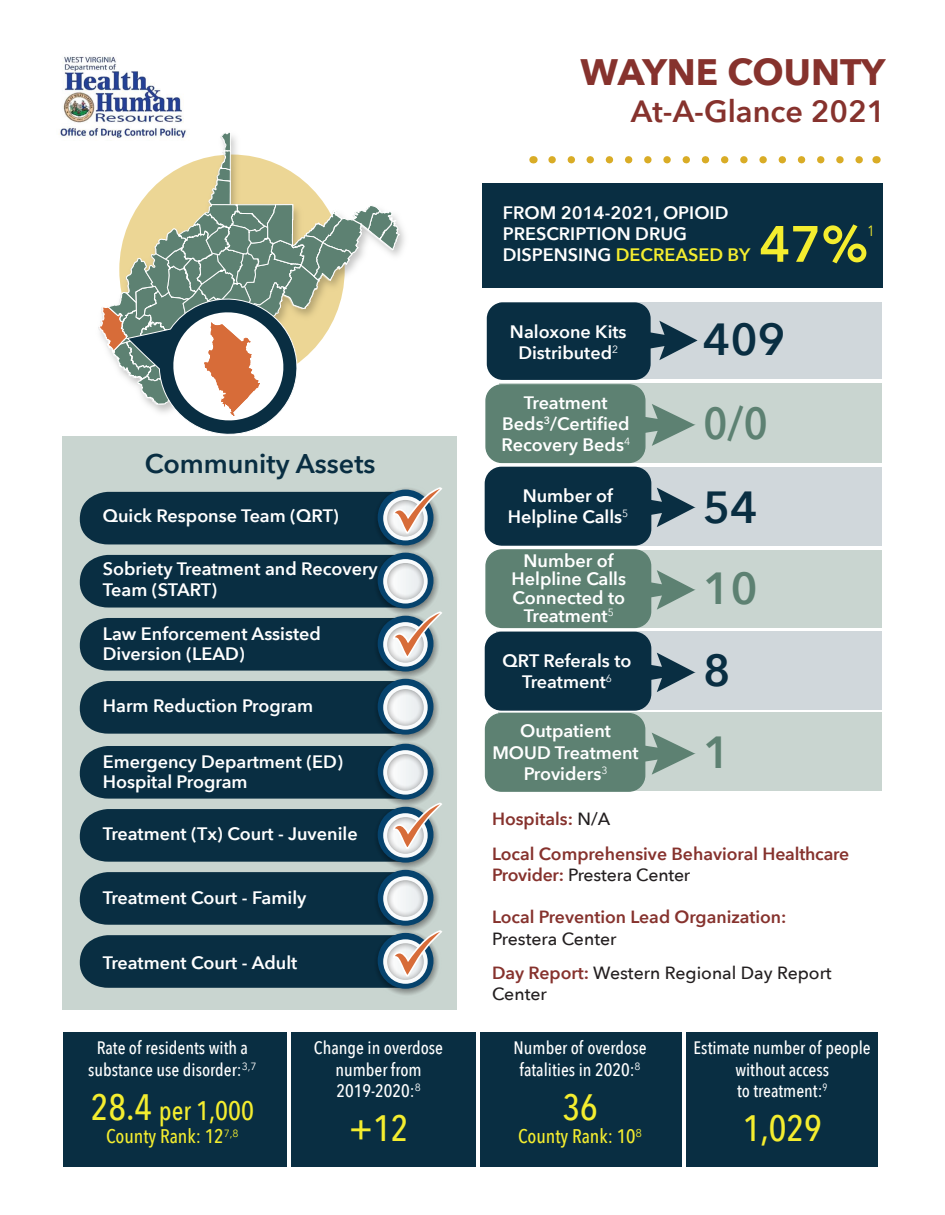
<style>
.page{position:relative;width:945px;height:1215px;background:#fff}
.page>*{position:absolute;margin:0;border:0;box-sizing:border-box;transform-origin:0 0}
.t1{font:600 50.55px "Avenir Next";color:#f4ed2f}
.t2{font:600 44.85px "Avenir Next";color:#092e42}
.t3{font:600 44.85px "Avenir Next";color:#5d8172;scale:.9 1}
.t4{font:600 44.85px "Avenir Next";color:#5d8172}
.t5{font:700 36.75px "Avenir Next";color:#86322d}
.t6{font:500 36.6px "Avenir Next Condensed";color:#f4ed2f}
.t7{font:600 30.6px "Avenir Next";color:#86322d}
.t8{font:600 27px "Avenir Next";color:#092e42}
.t9{font:500 26.85px "Avenir Next Condensed";color:#f4ed2f}
.t10{font:500 19.8px "Avenir Next Condensed";color:#f4ed2f}
.t11{font:600 18px/21px "Avenir Next";color:#fff;text-align:center}
.t12{font:500 18px/21.6px "Avenir Next Condensed";color:#fff;text-align:center}
.t13{font:600 17.7px/34.7px "Avenir Next";color:#86322d}
.t14{font:500 17.7px/34.7px "Avenir Next";color:#231f20}
.t15{font:14.85px "Avenir Next";color:#f4ed2f;scale:.9 1}
.s1{font-size:36.6px}
.s2{color:#f4ed2f}
.s3{font-weight:500;color:#231f20}
.s4{font-weight:600;color:#86322d}
.s5{font-size:19.5px}
</style>
<div class="page">
<svg style="left:99px;top:132px;width:301px;height:303px"></svg>
<div style="left:63px;top:1032px;width:815px;height:134px;background:#092e42"></div>
<div style="left:482px;top:184px;width:401px;height:104px;background:#092e42"></div>
<div style="left:62px;top:436px;width:395px;height:574px;background:#c9d5d0"></div>
<svg style="left:371px;top:484px;width:71px;height:71px"></svg>
<svg style="left:371px;top:547px;width:71px;height:71px"></svg>
<svg style="left:371px;top:610px;width:71px;height:71px"></svg>
<div style="left:80px;top:681px;width:303px;height:53px;background:#092e42"></div>
<svg style="left:371px;top:673px;width:71px;height:71px"></svg>
<div style="left:378px;top:679px;width:55px;height:56px;background:#06436d;border-radius:50%"></div>
<svg style="left:383px;top:685px;width:45px;height:45px"></svg>
<svg style="left:387px;top:689px;width:37px;height:37px"></svg>
<svg style="left:80px;top:486px;width:362px;height:58px;background:#355362"></svg>
<svg style="left:371px;top:738px;width:71px;height:71px"></svg>
<svg style="left:371px;top:801px;width:71px;height:71px"></svg>
<svg style="left:371px;top:864px;width:71px;height:71px"></svg>
<svg style="left:371px;top:927px;width:71px;height:71px"></svg>
<svg style="left:80px;top:872px;width:362px;height:116px;background:#335262"></svg>
<img style="left:59px;top:56px;width:132px;height:85px">
<div style="left:500px;top:384px;width:382px;height:79px;background:#c9d5d0"></div>
<div style="left:499px;top:302px;width:383px;height:77px;background:#d0d7db"></div>
<svg style="left:651px;top:321px;width:47px;height:39px"></svg>
<div style="left:487px;top:302px;width:164px;height:78px;background:#092e42;border-radius:16px"></div>
<svg style="left:646px;top:404px;width:49px;height:42px"></svg>
<div style="left:486px;top:385px;width:159px;height:77px;background:#5d8172;border-radius:16px"></div>
<div style="left:485px;top:384px;width:161px;height:79px;border:1px solid #5d8172;border-radius:16px"></div>
<div style="left:500px;top:550px;width:382px;height:77px;background:#c9d5d0"></div>
<svg style="left:651px;top:570px;width:44px;height:40px"></svg>
<div style="left:486px;top:550px;width:165px;height:77px;background:#5d8172;border-radius:16px"></div>
<div style="left:485px;top:549px;width:166px;height:79px;border:1px solid #5d8172;border-radius:16px"></div>
<div style="left:496px;top:631px;width:386px;height:79px;background:#d0d7db"></div>
<svg style="left:651px;top:653px;width:44px;height:39px"></svg>
<div style="left:485px;top:632px;width:166px;height:78px;background:#092e42;border-radius:16px"></div>
<div style="left:485px;top:632px;width:166px;height:79px;border:1px solid #092e42;border-radius:16px"></div>
<div style="left:498px;top:713px;width:384px;height:78px;background:#c9d5d0"></div>
<svg style="left:645px;top:733px;width:50px;height:42px"></svg>
<div style="left:485px;top:714px;width:160px;height:77px;background:#5d8172;border-radius:16px"></div>
<div style="left:485px;top:713px;width:160px;height:79px;border:1px solid #5d8172;border-radius:16px"></div>
<div style="left:502px;top:467px;width:380px;height:78px;background:#d0d7db"></div>
<svg style="left:651px;top:488px;width:44px;height:39px"></svg>
<div style="left:485px;top:467px;width:166px;height:78px;background:#092e42;border-radius:16px"></div>
<div style="left:485px;top:467px;width:166px;height:79px;border:1px solid #092e42;border-radius:16px"></div>
<hr style="left:476px;top:1027px;width:3px;height:161px;background:#fff">
<hr style="left:683px;top:1020px;width:3px;height:161px;background:#fff">
<svg style="left:552px;top:156px;width:23px;height:7px"></svg>
<svg style="left:590px;top:156px;width:273px;height:7px"></svg>
<hr style="left:287px;top:1022px;width:3px;height:161px;background:#fff">
<svg style="left:80px;top:555px;width:362px;height:116px;background:#345262"></svg>
<svg style="left:80px;top:746px;width:362px;height:116px;background:#335262"></svg>
<h3 class="t8" style="left:145px;top:440px;width:232px">Community Assets</h3>
<p class="t11" style="left:103px;top:505px;width:238px">Quick Response Team (QRT)</p>
<p class="t11" style="left:103px;top:558px;width:277px;line-height:20.5px;text-align:left">Sobriety Treatment and Recovery<br>Team (START)</p>
<p class="t11" style="left:103px;top:623px;width:220px;line-height:20.5px;text-align:left">Law Enforcement Assisted<br>Diversion (LEAD)</p>
<p class="t11" style="left:103px;top:695px;width:212px">Harm Reduction Program</p>
<p class="t11" style="left:103px;top:751px;width:242px;line-height:20.5px;text-align:left">Emergency Department (ED)<br>Hospital Program</p>
<p class="t11" style="left:103px;top:823px;width:256px">Treatment (Tx) Court - Juvenile</p>
<p class="t11" style="left:103px;top:887px;width:205px">Treatment Court - Family</p>
<p class="t11" style="left:103px;top:952px;width:196px">Treatment Court - Adult</p>
<p class="t12" style="left:88px;top:1037px;width:170px">Rate of residents with a substance use disorder:<sup>3,7</sup></p>
<h3 class="t9" style="left:91px;top:1094px;width:165px"><span class="s1">28.4</span> per 1,000</h3>
<p class="t10" style="left:106px;top:1125px;width:134px">County Rank: 12<sup>7,8</sup></p>
<p class="t12" style="left:314px;top:1037px;width:131px">Change in overdose number from<br>2019-2020:<sup>8</sup></p>
<h3 class="t6" style="left:349px;top:1106px;width:61px">+12</h3>
<h3 class="t5" style="left:581px;top:41px;width:307px">WAYNE COUNTY</h3>
<h3 class="t7" style="left:631px;top:85px;width:256px">At-A-Glance 2021</h3>
<p class="t11" style="left:503px;top:202px;width:249px;text-align:left">FROM 2014-2021, OPIOID<br>PRESCRIPTION DRUG<br>DISPENSING <span class="s2">DECREASED BY</span></p>
<h1 class="t1" style="left:760px;top:201px;width:110px">47%</h1>
<p class="t15" style="left:867px;top:218px;width:10px">1</p>
<p class="t11" style="left:510px;top:321px;width:118px">Naloxone Kits<br>Distributed<sup>2</sup></p>
<h2 class="t2" style="left:703px;top:301px;width:84px">409</h2>
<p class="t11" style="left:502px;top:392px;width:130px">Treatment<br>Beds<sup>3</sup>/Certified<br>Recovery Beds<sup>4</sup></p>
<h2 class="t3" style="left:703px;top:385px;width:74px">0/0</h2>
<p class="t11" style="left:508px;top:485px;width:122px">Number of<br>Helpline Calls<sup>5</sup></p>
<h2 class="t2" style="left:703px;top:469px;width:56px">54</h2>
<p class="t11" style="left:512px;top:552px;width:116px;line-height:18px">Number of<br>Helpline Calls<br>Connected to<br>Treatment<sup>5</sup></p>
<h2 class="t4" style="left:703px;top:550px;width:56px">10</h2>
<p class="t11" style="left:503px;top:649px;width:130px">QRT Referals to<br>Treatment<sup>6</sup></p>
<h2 class="t2" style="left:703px;top:632px;width:29px">8</h2>
<p class="t11" style="left:492px;top:719px;width:148px;line-height:21.6px">Outpatient<br>MOUD Treatment<br>Providers<sup>3</sup></p>
<h2 class="t4" style="left:703px;top:714px;width:29px">1</h2>
<p class="t13" style="left:492px;top:801px;width:359px">Hospitals: <span class="s3">N/A<br></span>Local Comprehensive Behavioral Healthcare</p>
<p class="t14" style="left:492px;top:857px;width:200px"><span class="s4">Provider:</span> Prestera Center</p>
<p class="t13" style="left:492px;top:899px;width:296px">Local Prevention Lead Organization:</p>
<p class="t14" style="left:492px;top:920px;width:341px">Prestera Center<br><span class="s4">Day Report:</span> Western Regional Day Report</p>
<p class="t14" style="left:492px;top:976px;width:56px">Center</p>
<p class="t12" style="left:514px;top:1037px;width:135px">Number of overdose fatalities in 2020:<sup>8</sup></p>
<h3 class="t6" style="left:562px;top:1085px;width:37px">36</h3>
<p class="t10" style="left:518px;top:1125px;width:126px">County Rank: <span class="s5">10</span><sup>8</sup></p>
<p class="t12" style="left:694px;top:1037px;width:179px">Estimate number of people without access<br>to treatment:<sup>9</sup></p>
<h3 class="t6" style="left:743px;top:1106px;width:80px">1,029</h3>
</div>
